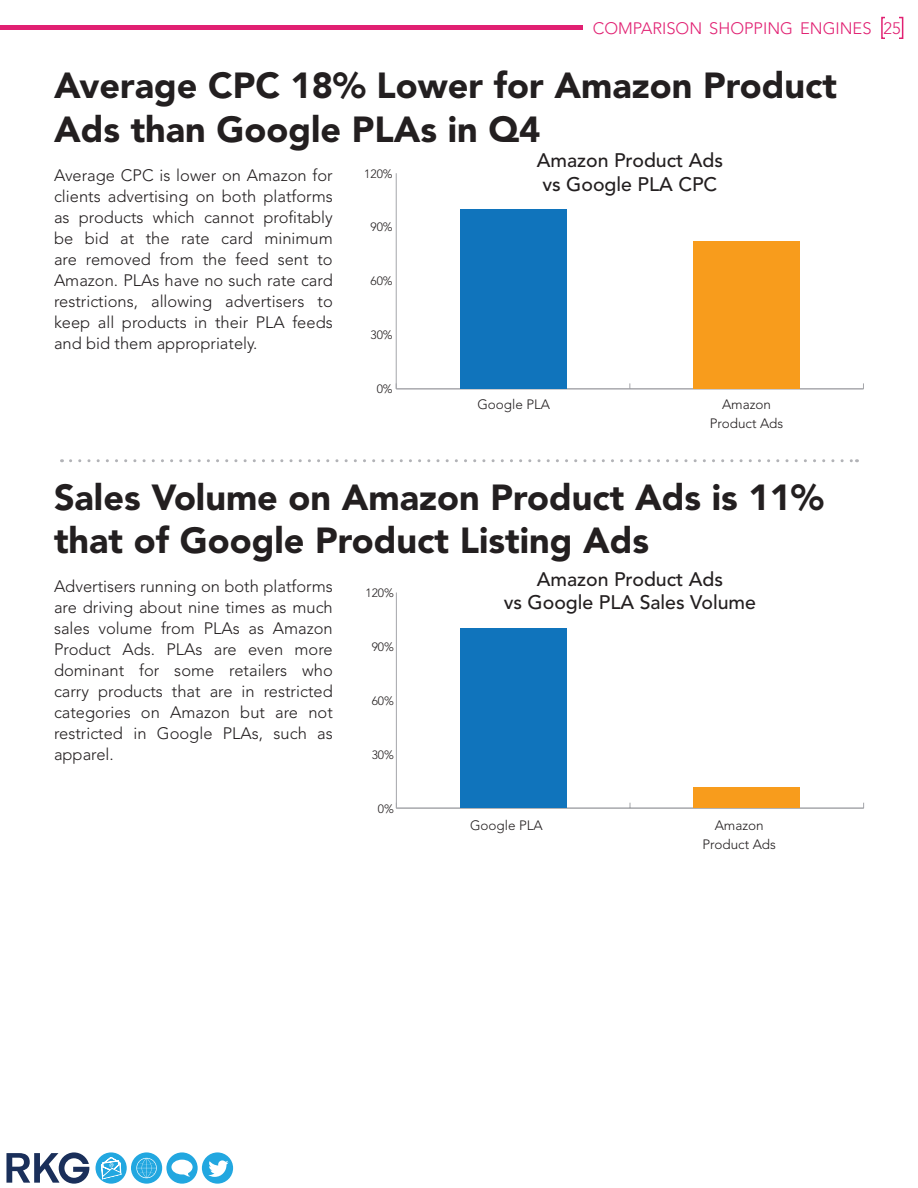
<style>
.page{position:relative;width:918px;height:1188px;background:#fff}
.page>*{position:absolute;margin:0;border:0;box-sizing:border-box;transform-origin:0 0}
.t1{font:900 36px/43.2px "Avenir LT Std";color:#231f20}
.t2{font:500 19.5px/23.4px "Avenir LT Std";color:#231f20}
.t3{font:300 16.5px/21px "Avenir LT Std";color:#231f20;text-align:justify}
.t4{font:300 16.5px "Avenir LT Std";color:#e12072}
.t5{font:300 13.5px/18.8px "Avenir LT Std";color:#231f20;text-align:center}
.t6{font:300 12px "Avenir LT Std";color:#231f20}
</style>
<div class="page">
<div style="left:881px;top:17px;width:22px;height:22px;border:2px solid #e12072"></div>
<div style="left:885px;top:11px;width:14px;height:34px;background:#fff"></div>
<hr style="left:0;top:26px;width:583px;height:4px;background:#e12072">
<div style="left:131px;top:1152px;width:31px;height:32px;background:#22a7e0;border-radius:50%"></div>
<svg style="left:136px;top:1158px;width:21px;height:20px"></svg>
<div style="left:202px;top:1152px;width:31px;height:32px;background:#22a7e0;border-radius:50%"></div>
<svg style="left:208px;top:1160px;width:21px;height:17px"></svg>
<svg style="left:166px;top:1152px;width:32px;height:32px"></svg>
<svg style="left:171px;top:1160px;width:22px;height:17px"></svg>
<div style="left:96px;top:1152px;width:31px;height:32px;background:#22a7e0;border-radius:50%"></div>
<svg style="left:101px;top:1157px;width:21px;height:22px"></svg>
<svg style="left:6px;top:1152px;width:83px;height:32px"></svg>
<svg style="left:71px;top:459px;width:786px;height:3px"></svg>
<hr style="left:396px;top:173px;width:1px;height:216px;background:#a5a6aa">
<hr style="left:396px;top:388px;width:467px;height:1px;background:#a5a6aa">
<div style="left:460px;top:209px;width:106px;height:180px;background:#1074bc"></div>
<div style="left:694px;top:241px;width:106px;height:148px;background:#f89c1c"></div>
<hr style="left:396px;top:592px;width:1px;height:216px;background:#a5a6aa">
<hr style="left:396px;top:808px;width:468px;height:1px;background:#a5a6aa">
<div style="left:460px;top:628px;width:106px;height:180px;background:#1074bc"></div>
<div style="left:694px;top:788px;width:106px;height:20px;background:#f89c1c"></div>
<p class="t4" style="left:593px;top:19px;width:309px">COMPARISON SHOPPING ENGINES 25</p>
<h1 class="t1" style="left:54px;top:64px;width:785px">Average CPC 18% Lower for Amazon Product<br>Ads than Google PLAs in Q4</h1>
<p class="t2" style="left:537px;top:149px;width:188px">Amazon Product Ads vs Google PLA CPC</p>
<p class="t3" style="left:54px;top:165px;width:280px">Average CPC is lower on Amazon for clients advertising on both platforms as products which cannot profitably be bid at the rate card minimum are removed from the feed sent to Amazon. PLAs have no such rate card restrictions, allowing advertisers to keep all products in their PLA feeds and bid them appropriately.</p>
<p class="t6" style="left:364px;top:166px;width:30px">120%</p>
<p class="t6" style="left:370px;top:220px;width:24px">90%</p>
<p class="t6" style="left:370px;top:274px;width:24px">60%</p>
<p class="t6" style="left:370px;top:328px;width:24px">30%</p>
<p class="t6" style="left:377px;top:382px;width:18px">0%</p>
<p class="t5" style="left:477px;top:395px;width:74px">Google PLA</p>
<p class="t5" style="left:710px;top:395px;width:75px">Amazon<br>Product Ads</p>
<h1 class="t1" style="left:54px;top:475px;width:771px">Sales Volume on Amazon Product Ads is 11% that of Google Product Listing Ads</h1>
<p class="t2" style="left:504px;top:568px;width:254px;text-align:center">Amazon Product Ads<br>vs Google PLA Sales Volume</p>
<p class="t3" style="left:54px;top:576px;width:280px">Advertisers running on both platforms are driving about nine times as much sales volume from PLAs as Amazon Product Ads. PLAs are even more dominant for some retailers who carry products that are in restricted categories on Amazon but are not restricted in Google PLAs, such as apparel.</p>
<p class="t6" style="left:366px;top:586px;width:30px">120%</p>
<p class="t6" style="left:372px;top:640px;width:24px">90%</p>
<p class="t6" style="left:372px;top:694px;width:24px">60%</p>
<p class="t6" style="left:372px;top:748px;width:24px">30%</p>
<p class="t6" style="left:378px;top:802px;width:18px">0%</p>
<p class="t5" style="left:470px;top:816px;width:74px">Google PLA</p>
<p class="t5" style="left:702px;top:816px;width:75px">Amazon<br>Product Ads</p>
</div>
